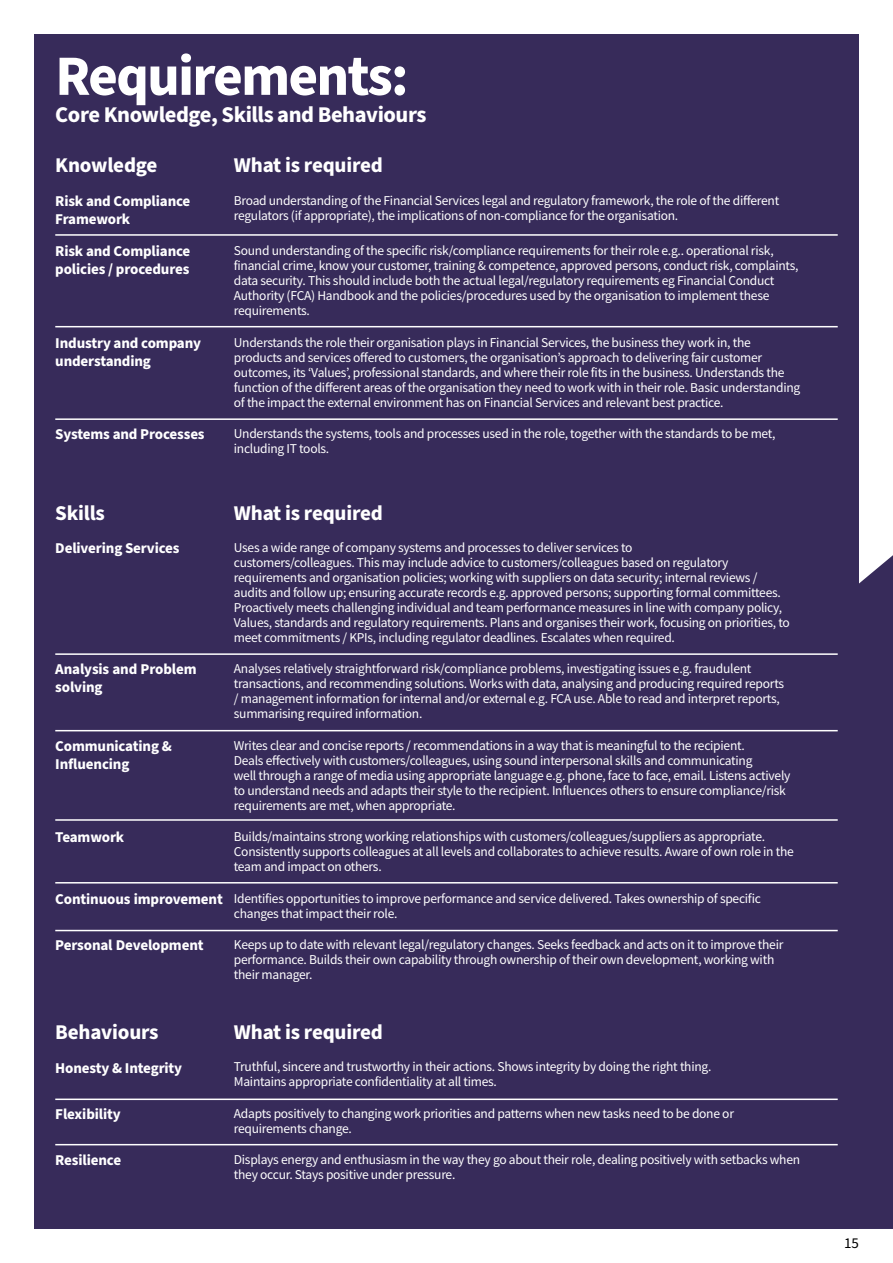
<style>
.page{position:relative;width:893px;height:1263px;background:#fff}
.page>*{position:absolute;margin:0;border:0;box-sizing:border-box;transform-origin:0 0}
.t1{font:700 57px "Source Sans Pro";letter-spacing:-.03em;color:#fff}
.t2{font:700 22.5px "Source Sans Pro";letter-spacing:-.02em;color:#fff}
.t3{font:700 21px "Source Sans Pro";letter-spacing:-.01em;color:#fff}
.t4{font:700 15px/18px "Source Sans Pro";letter-spacing:-.01em;color:#fff}
.t5{font:15px "Source Sans Pro";color:#000}
.t6{font:13.5px/15px "Source Sans Pro";letter-spacing:-.02em;color:#fff}
.s1{font-weight:700;font-size:15px}
</style>
<div class="page">
<div style="left:859px;top:555px;width:34px;height:674px;background:#372b5a"></div>
<div style="left:34px;top:34px;width:825px;height:1195px;background:#372b5a"></div>
<hr style="left:55px;top:234px;width:783px;height:2px;background:#fff">
<hr style="left:55px;top:326px;width:783px;height:1px;background:#fff">
<hr style="left:55px;top:418px;width:783px;height:2px;background:#fff">
<hr style="left:55px;top:653px;width:783px;height:2px;background:#fff">
<hr style="left:55px;top:730px;width:783px;height:1px;background:#fff">
<hr style="left:55px;top:819px;width:783px;height:2px;background:#fff">
<hr style="left:55px;top:882px;width:783px;height:1px;background:#fff">
<hr style="left:55px;top:930px;width:783px;height:1px;background:#fff">
<hr style="left:55px;top:1098px;width:783px;height:2px;background:#fff">
<hr style="left:55px;top:1144px;width:783px;height:1px;background:#fff">
<h1 class="t1" style="left:55px;top:37px;width:355px">Requirements:</h1>
<h2 class="t2" style="left:55px;top:99px;width:373px">Core Knowledge, Skills and Behaviours</h2>
<h3 class="t3" style="left:55px;top:151px;width:104px">Knowledge</h3>
<h3 class="t3" style="left:234px;top:151px;width:151px">What is required</h3>
<p class="t4" style="left:55px;top:192px;width:137px">Risk and Compliance<br>Framework</p>
<p class="t6" style="left:234px;top:193px;width:547px">Broad understanding of the Financial Services legal and regulatory framework, the role of the different regulators (if appropriate), the implications of non-compliance for the organisation.</p>
<p class="t4" style="left:55px;top:243px;width:137px">Risk and Compliance policies / procedures</p>
<p class="t6" style="left:234px;top:243px;width:566px">Sound understanding of the specific risk/compliance requirements for their role e.g.. operational risk, financial crime, know your customer, training &amp; competence, approved persons, conduct risk, complaints, data security. This should include both the actual legal/regulatory requirements eg Financial Conduct Authority (FCA) Handbook and the policies/procedures used by the organisation to implement these requirements.</p>
<p class="t4" style="left:55px;top:334px;width:147px">Industry and company understanding</p>
<p class="t6" style="left:234px;top:334px;width:568px">Understands the role their organisation plays in Financial Services, the business they work in, the products and services offered to customers, the organisation’s approach to delivering fair customer outcomes, its ‘Values’, professional standards, and where their role fits in the business. Understands the function of the different areas of the organisation they need to work with in their role. Basic understanding of the impact the external environment has on Financial Services and relevant best practice.</p>
<p class="t4" style="left:55px;top:425px;width:151px">Systems and Processes</p>
<p class="t6" style="left:234px;top:426px;width:543px">Understands the systems, tools and processes used in the role, together with the standards to be met, including IT tools.</p>
<h3 class="t3" style="left:55px;top:498px;width:51px">Skills</h3>
<h3 class="t3" style="left:234px;top:498px;width:151px">What is required</h3>
<p class="t4" style="left:55px;top:539px;width:126px">Delivering Services</p>
<p class="t6" style="left:234px;top:540px;width:557px">Uses a wide range of company systems and processes to deliver services to<br>customers/colleagues. This may include advice to customers/colleagues based on regulatory requirements and organisation policies; working with suppliers on data security; internal reviews / audits and follow up; ensuring accurate records e.g. approved persons; supporting formal committees.<br>Proactively meets challenging individual and team performance measures in line with company policy, Values, standards and regulatory requirements. Plans and organises their work, focusing on priorities, to meet commitments / KPIs, including regulator deadlines. Escalates when required.</p>
<p class="t4" style="left:55px;top:661px;width:143px">Analysis and Problem solving</p>
<p class="t6" style="left:234px;top:661px;width:552px">Analyses relatively straightforward risk/compliance problems, investigating issues e.g. fraudulent transactions, and recommending solutions. Works with data, analysing and producing required reports / management information for internal and/or external e.g. FCA use. Able to read and interpret reports, summarising required information.</p>
<p class="t4" style="left:55px;top:737px;width:118px">Communicating &amp;<br>Influencing</p>
<p class="t6" style="left:234px;top:738px;width:558px">Writes clear and concise reports / recommendations in a way that is meaningful to the recipient.<br>Deals effectively with customers/colleagues, using sound interpersonal skills and communicating<br>well through a range of media using appropriate language e.g. phone, face to face, email. Listens actively to understand needs and adapts their style to the recipient. Influences others to ensure compliance/risk requirements are met, when appropriate.</p>
<p class="t4" style="left:55px;top:829px;width:71px">Teamwork</p>
<p class="t6" style="left:234px;top:829px;width:561px">Builds/maintains strong working relationships with customers/colleagues/suppliers as appropriate.<br>Consistently supports colleagues at all levels and collaborates to achieve results. Aware of own role in the team and impact on others.</p>
<p class="t6" style="left:234px;top:890px;width:528px;text-indent:-179px"><span class="s1">Continuous improvement</span> Identifies opportunities to improve performance and service delivered. Takes ownership of specific changes that impact their role.</p>
<p class="t4" style="left:55px;top:936px;width:150px">Personal Development</p>
<p class="t6" style="left:234px;top:937px;width:551px">Keeps up to date with relevant legal/regulatory changes. Seeks feedback and acts on it to improve their performance. Builds their own capability through ownership of their own development, working with their manager.</p>
<h3 class="t3" style="left:55px;top:1018px;width:105px">Behaviours</h3>
<h3 class="t3" style="left:234px;top:1018px;width:151px">What is required</h3>
<p class="t4" style="left:55px;top:1059px;width:128px">Honesty &amp; Integrity</p>
<p class="t6" style="left:234px;top:1059px;width:479px">Truthful, sincere and trustworthy in their actions. Shows integrity by doing the right thing.<br>Maintains appropriate confidentiality at all times.</p>
<p class="t4" style="left:55px;top:1105px;width:67px">Flexibility</p>
<p class="t6" style="left:234px;top:1106px;width:502px">Adapts positively to changing work priorities and patterns when new tasks need to be done or requirements change.</p>
<p class="t4" style="left:55px;top:1152px;width:67px">Resilience</p>
<p class="t6" style="left:234px;top:1152px;width:568px">Displays energy and enthusiasm in the way they go about their role, dealing positively with setbacks when they occur. Stays positive under pressure.</p>
<p class="t5" style="left:844px;top:1233px;width:16px">15</p>
</div>
